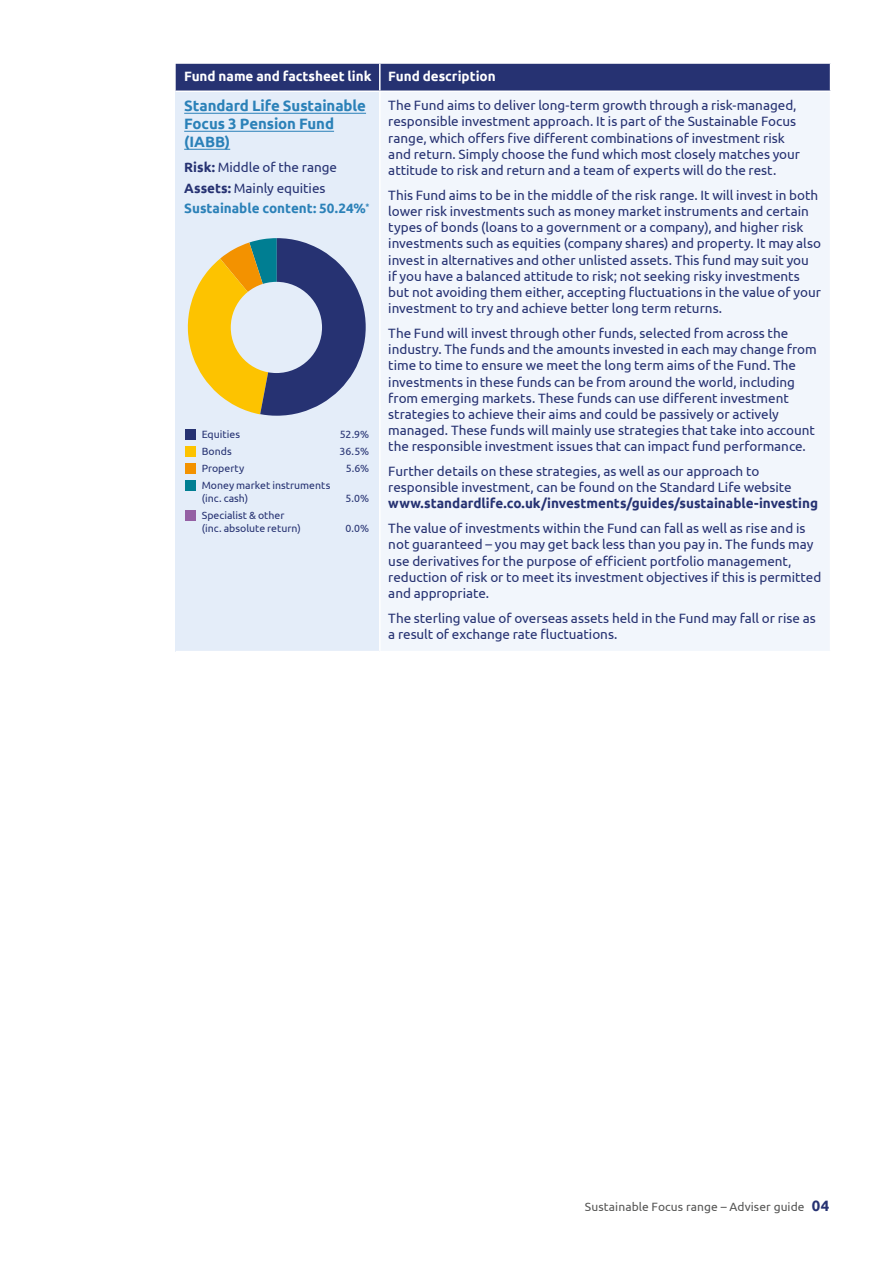
<style>
.page{position:relative;width:893px;height:1263px;background:#fff}
.page>*{position:absolute;margin:0;border:0;box-sizing:border-box;transform-origin:0 0}
.t1{font:700 15px/18px "Ubuntu";letter-spacing:-.005em;color:#2b81b8}
.t2{font:13.5px/16.2px "Ubuntu";letter-spacing:-.005em;color:#263272}
.t3{font:700 13.5px "Ubuntu";color:#263272}
.t4{font:700 13.5px "Ubuntu";color:#fff}
.t5{font:12px "Ubuntu";letter-spacing:.005em;color:#575756}
.t6{font:10.5px/12.8px "Ubuntu";color:#263272}
.s1{font-weight:700}
.s2{font-weight:700;color:#2b81b8}
.s3{font-weight:700;font-size:15px;color:#263272}
</style>
<div class="page">
<div style="left:176px;top:91px;width:204px;height:561px;background:#e4edf9"></div>
<div style="left:380px;top:91px;width:450px;height:561px;background:#f2f6fc"></div>
<div style="left:176px;top:64px;width:655px;height:27px;background:#263272"></div>
<hr style="left:176px;top:91px;width:204px;height:1px;background:#fff">
<hr style="left:380px;top:91px;width:451px;height:1px;background:#fff">
<hr style="left:379px;top:92px;width:2px;height:559px;background:#fff">
<hr style="left:176px;top:651px;width:204px;height:1px;background:#fff">
<hr style="left:380px;top:651px;width:451px;height:1px;background:#fff">
<hr style="left:184px;top:113px;width:182px;height:1px;background:#2b81b8">
<hr style="left:184px;top:131px;width:150px;height:1px;background:#2b81b8">
<hr style="left:184px;top:149px;width:46px;height:1px;background:#2b81b8">
<div style="left:185px;top:429px;width:10px;height:11px;background:#263272"></div>
<div style="left:185px;top:446px;width:10px;height:11px;background:#fdc300"></div>
<div style="left:185px;top:463px;width:10px;height:11px;background:#f39200"></div>
<div style="left:185px;top:480px;width:10px;height:11px;background:#007e92"></div>
<div style="left:185px;top:510px;width:10px;height:10px;background:#9460a4"></div>
<svg style="left:187px;top:238px;width:179px;height:178px"></svg>
<div style="left:231px;top:282px;width:91px;height:91px;background:#e4edf9;border-radius:50%"></div>
<p class="t4" style="left:184px;top:68px;width:313px">Fund name and factsheet link Fund description</p>
<p class="t1" style="left:184px;top:97px;width:183px">Standard Life Sustainable<br>Focus 3 Pension Fund (IABB)</p>
<p class="t2" style="left:184px;top:157px;width:187px;line-height:20.4px"><span class="s1">Risk:</span> Middle of the range<br><span class="s1">Assets:</span> Mainly equities<br><span class="s2">Sustainable content: 50.24%</span><sup>*</sup></p>
<p class="t2" style="left:388px;top:97px;width:413px">The Fund aims to deliver long-term growth through a risk-managed, responsible investment approach. It is part of the Sustainable Focus range, which offers five different combinations of investment risk and return. Simply choose the fund which most closely matches your attitude to risk and return and a team of experts will do the rest.</p>
<p class="t2" style="left:388px;top:186px;width:434px">This Fund aims to be in the middle of the risk range. It will invest in both lower risk investments such as money market instruments and certain types of bonds (loans to a government or a company), and higher risk investments such as equities (company shares) and property. It may also invest in alternatives and other unlisted assets. This fund may suit you<br>if you have a balanced attitude to risk; not seeking risky investments but not avoiding them either, accepting fluctuations in the value of your investment to try and achieve better long term returns.</p>
<p class="t2" style="left:388px;top:325px;width:430px">The Fund will invest through other funds, selected from across the industry. The funds and the amounts invested in each may change from time to time to ensure we meet the long term aims of the Fund. The investments in these funds can be from around the world, including from emerging markets. These funds can use different investment strategies to achieve their aims and could be passively or actively managed. These funds will mainly use strategies that take into account the responsible investment issues that can impact fund performance.</p>
<p class="t2" style="left:388px;top:463px;width:405px">Further details on these strategies, as well as our approach to responsible investment, can be found on the Standard Life website</p>
<p class="t3" style="left:388px;top:495px;width:431px">www.standardlife.co.uk/investments/guides/sustainable-investing</p>
<p class="t2" style="left:388px;top:520px;width:434px">The value of investments within the Fund can fall as well as rise and is not guaranteed – you may get back less than you pay in. The funds may use derivatives for the purpose of efficient portfolio management, reduction of risk or to meet its investment objectives if this is permitted and appropriate.</p>
<p class="t2" style="left:388px;top:609px;width:429px">The sterling value of overseas assets held in the Fund may fall or rise as a result of exchange rate fluctuations.</p>
<p class="t6" style="left:202px;top:428px;width:40px">Equities</p>
<p class="t6" style="left:340px;top:428px;width:31px">52.9%</p>
<p class="t6" style="left:202px;top:445px;width:32px">Bonds</p>
<p class="t6" style="left:340px;top:445px;width:31px">36.5%</p>
<p class="t6" style="left:202px;top:462px;width:44px">Property</p>
<p class="t6" style="left:346px;top:462px;width:25px">5.6%</p>
<p class="t6" style="left:202px;top:479px;width:130px">Money market instruments (inc. cash)</p>
<p class="t6" style="left:346px;top:491px;width:25px">5.0%</p>
<p class="t6" style="left:202px;top:508px;width:101px">Specialist &amp; other (inc. absolute return)</p>
<p class="t6" style="left:346px;top:521px;width:25px">0.0%</p>
<p class="t5" style="left:585px;top:1199px;width:246px">Sustainable Focus range – Adviser guide <span class="s3">04</span></p>
</div>
